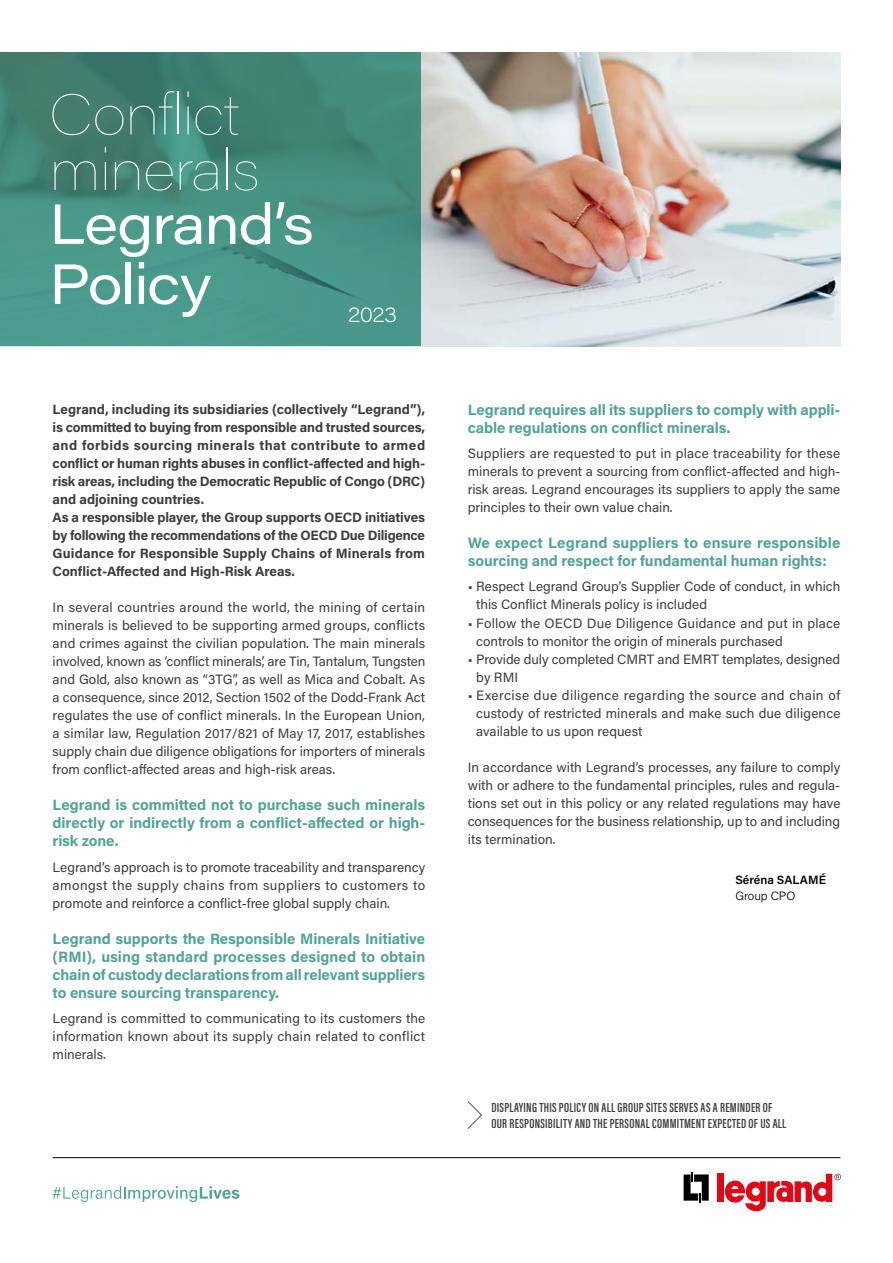
<style>
.page{position:relative;width:893px;height:1263px;background:#fff}
.page>*{position:absolute;margin:0;border:0;box-sizing:border-box;transform-origin:0 0}
.t1{font:100 55.5px/55.5px "Acumin Pro Wide";letter-spacing:-.02em;color:#fff}
.t2{font:55.5px/60px "Acumin Pro Wide";letter-spacing:-.02em;color:#fff}
.t3{font:200 21px "Acumin Pro Wide";color:#fff}
.t4{font:700 15px/18px "Acumin Pro";letter-spacing:-.005em;color:#50a494;text-align:justify}
.t5{font:13.5px/18px "Acumin Pro";color:#3c3c3b;text-align:justify}
.t6{font:700 13.5px/18px "Acumin Pro";letter-spacing:-.005em;color:#3c3c3b}
.t7{font:600 13.5px/16.2px "Acumin Pro Extra Cond";letter-spacing:.02em;color:#3c3c3b}
.t8{font:600 12px "Acumin Pro";letter-spacing:.005em;color:#000}
.t9{font:300 12px "Acumin Pro";color:#000}
</style>
<div class="page">
<img style="left:420px;top:53px;width:420px;height:293px">
<svg style="left:0;top:53px;width:420px;height:293px;background:#458d7f"></svg>
<svg style="left:684px;top:1172px;width:25px;height:31px"></svg>
<div style="left:718px;top:1174px;width:6px;height:28px;background:#e30613"></div>
<svg style="left:725px;top:1174px;width:116px;height:38px"></svg>
<hr style="left:53px;top:1157px;width:787px;height:1px;background:#000">
<svg style="left:467px;top:1101px;width:15px;height:28px"></svg>
<svg style="left:53px;top:1186px;width:186px;height:16px"></svg>
<h1 class="t1" style="left:49px;top:84px;width:212px">Conflict minerals</h1>
<h1 class="t2" style="left:49px;top:192px;width:266px">Legrand’s<br>Policy</h1>
<h2 class="t3" style="left:348px;top:299px;width:50px">2023</h2>
<p class="t6" style="left:53px;top:400px;width:374px">Legrand, including its subsidiaries (collectively “Legrand”), is committed to buying from responsible and trusted sources, and forbids sourcing minerals that contribute to armed conflict or human rights abuses in conflict-affected and high&shy;risk areas, including the Democratic Republic of Congo (DRC) and adjoining countries.<br>As a responsible player, the Group supports OECD initiatives by following the recommendations of the OECD Due Diligence Guidance for Responsible Supply Chains of Minerals from Conflict-Affected and High-Risk Areas.</p>
<p class="t5" style="left:53px;top:598px;width:374px">In several countries around the world, the mining of certain minerals is believed to be supporting armed groups, conflicts and crimes against the civilian population. The main minerals involved, known as ‘conflict minerals’, are Tin, Tantalum, Tungsten and Gold, also known as “3TG”, as well as Mica and Cobalt. As a consequence, since 2012, Section 1502 of the Dodd-Frank Act regulates the use of conflict minerals. In the European Union, a similar law, Regulation 2017/821 of May 17, 2017, establishes supply chain due diligence obligations for importers of minerals from conflict-affected areas and high-risk areas.</p>
<p class="t4" style="left:53px;top:795px;width:374px">Legrand is committed not to purchase such minerals directly or indirectly from a conflict-affected or high&shy;risk zone.</p>
<p class="t5" style="left:53px;top:857px;width:374px">Legrand’s approach is to promote traceability and transparency amongst the supply chains from suppliers to customers to promote and reinforce a conflict-free global supply chain.</p>
<p class="t4" style="left:53px;top:929px;width:374px">Legrand supports the Responsible Minerals Initiative (RMI), using standard processes designed to obtain chain of custody declarations from all relevant suppliers to ensure sourcing transparency.</p>
<p class="t5" style="left:53px;top:1009px;width:374px">Legrand is committed to communicating to its customers the information known about its supply chain related to conflict minerals.</p>
<p class="t4" style="left:468px;top:400px;width:374px">Legrand requires all its suppliers to comply with appli&shy;cable regulations on conflict minerals.</p>
<p class="t5" style="left:468px;top:444px;width:374px">Suppliers are requested to put in place traceability for these minerals to prevent a sourcing from conflict-affected and high&shy;risk areas. Legrand encourages its suppliers to apply the same principles to their own value chain.</p>
<p class="t4" style="left:468px;top:533px;width:374px">We expect Legrand suppliers to ensure responsible sourcing and respect for fundamental human rights:</p>
<p class="t5" style="left:476px;top:577px;width:366px;text-indent:-8px">• Respect Legrand Group’s Supplier Code of conduct, in which this Conflict Minerals policy is included</p>
<p class="t5" style="left:476px;top:613px;width:366px;text-indent:-8px">• Follow the OECD Due Diligence Guidance and put in place controls to monitor the origin of minerals purchased</p>
<p class="t5" style="left:476px;top:649px;width:366px;text-indent:-8px">• Provide duly completed CMRT and EMRT templates, designed by RMI</p>
<p class="t5" style="left:476px;top:685px;width:366px;text-indent:-8px">• Exercise due diligence regarding the source and chain of custody of restricted minerals and make such due diligence available to us upon request</p>
<p class="t5" style="left:468px;top:757px;width:374px">In accordance with Legrand’s processes, any failure to comply with or adhere to the fundamental principles, rules and regula&shy;tions set out in this policy or any related regulations may have consequences for the business relationship, up to and including its termination.</p>
<p class="t8" style="left:735px;top:871px;width:92px">Séréna SALAMÉ</p>
<p class="t9" style="left:735px;top:888px;width:62px">Group CPO</p>
<p class="t7" style="left:491px;top:1099px;width:296px">DISPLAYING THIS POLICY ON ALL GROUP SITES SERVES AS A REMINDER OF<br>OUR RESPONSIBILITY AND THE PERSONAL COMMITMENT EXPECTED OF US ALL</p>
</div>
